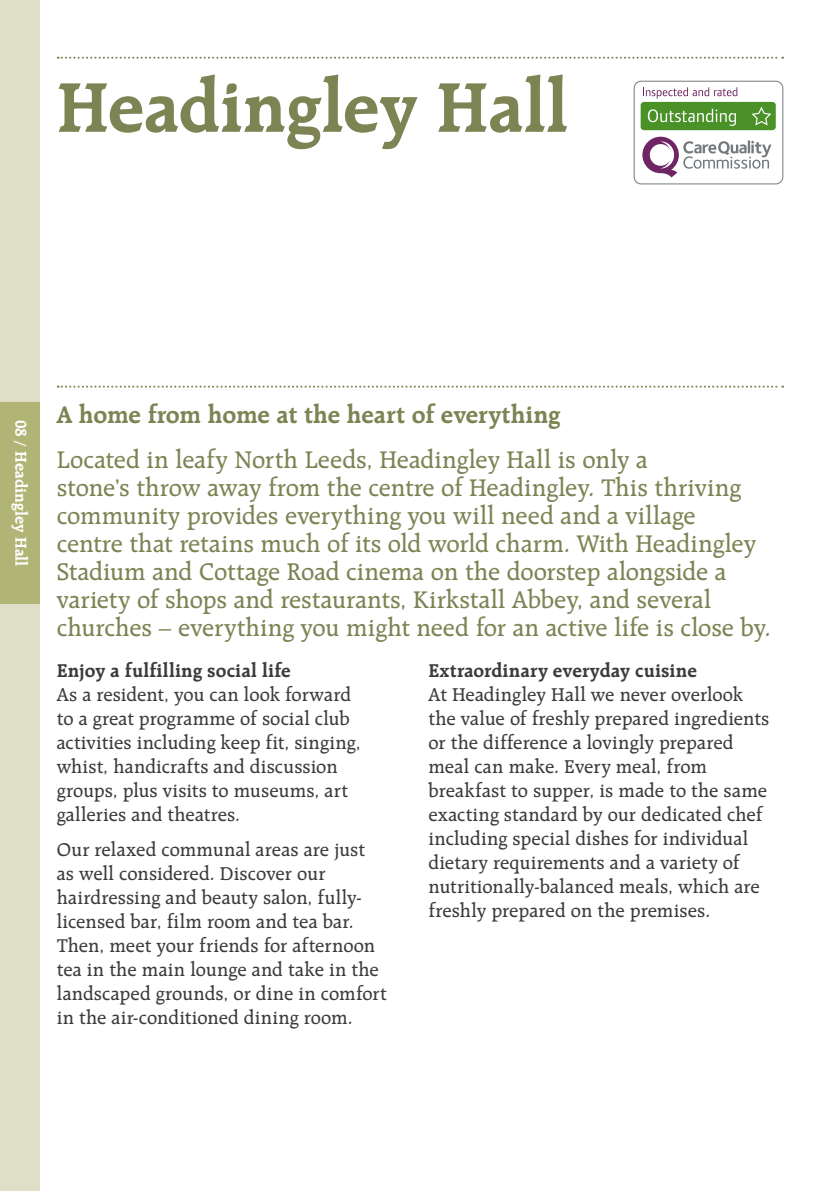
<style>
.page{position:relative;width:840px;height:1191px;background:#fff}
.page>*{position:absolute;margin:0;border:0;box-sizing:border-box;transform-origin:0 0}
.t1{font:700 76px "Raleigh BT";letter-spacing:-.005em;color:#7e8354}
.t2{font:500 26px/28px "Raleigh BT";letter-spacing:-.005em;color:#7e8354}
.t3{font:700 26px "Raleigh BT";letter-spacing:-.01em;color:#7e8354}
.t4{font:500 20px/24px "Raleigh BT";color:#3c3c3b}
.t5{font:700 20px "Raleigh BT";letter-spacing:.005em;color:#3c3c3b}
.t6{font:700 17px "Raleigh BT";color:#fff}
</style>
<div class="page">
<hr style="left:839px;top:0;width:1px;height:1191px;background:#b0b474">
<div style="left:0;top:0;width:40px;height:1191px;background:#dedfc6"></div>
<svg style="left:58px;top:386px;width:724px;height:2px"></svg>
<svg style="left:58px;top:57px;width:724px;height:2px"></svg>
<div style="left:0;top:403px;width:40px;height:201px;background:#b0b474"></div>
<div style="left:633px;top:81px;width:149px;height:103px;border:1px solid #73797c;border-radius:7px"></div>
<svg style="left:643px;top:87px;width:65px;height:12px"></svg>
<svg style="left:714px;top:87px;width:23px;height:9px"></svg>
<div style="left:640px;top:102px;width:135px;height:28px;background:#4a9228;border-radius:3px"></div>
<svg style="left:647px;top:109px;width:88px;height:17px"></svg>
<svg style="left:751px;top:107px;width:20px;height:18px"></svg>
<svg style="left:642px;top:137px;width:129px;height:40px"></svg>
<h1 class="t1" style="left:57px;top:61px;width:513px">Headingley Hall</h1>
<p class="t6" style="left:31px;top:420px;width:148px;rotate:90deg">08 / Headingley Hall</p>
<h2 class="t3" style="left:57px;top:398px;width:505px">A home from home at the heart of everything</h2>
<p class="t2" style="left:57px;top:445px;width:715px">Located in leafy North Leeds, Headingley Hall is only a<br>stone’s throw away from the centre of Headingley. This thriving community provides everything you will need and a village<br>centre that retains much of its old world charm. With Headingley Stadium and Cottage Road cinema on the doorstep alongside a variety of shops and restaurants, Kirkstall Abbey, and several churches – everything you might need for an active life is close by.</p>
<p class="t5" style="left:57px;top:658px;width:235px">Enjoy a fulfilling social life</p>
<p class="t4" style="left:57px;top:682px;width:305px">As a resident, you can look forward to a great programme of social club activities including keep fit, singing, whist, handicrafts and discussion groups, plus visits to museums, art galleries and theatres.</p>
<p class="t4" style="left:57px;top:837px;width:331px">Our relaxed communal areas are just as well considered. Discover our hairdressing and beauty salon, fully&shy;licensed bar, film room and tea bar.<br>Then, meet your friends for afternoon tea in the main lounge and take in the landscaped grounds, or dine in comfort in the air-conditioned dining room.</p>
<p class="t5" style="left:428px;top:658px;width:270px">Extraordinary everyday cuisine</p>
<p class="t4" style="left:428px;top:682px;width:342px">At Headingley Hall we never overlook the value of freshly prepared ingredients or the difference a lovingly prepared meal can make. Every meal, from breakfast to supper, is made to the same exacting standard by our dedicated chef including special dishes for individual dietary requirements and a variety of nutritionally-balanced meals, which are freshly prepared on the premises.</p>
</div>
